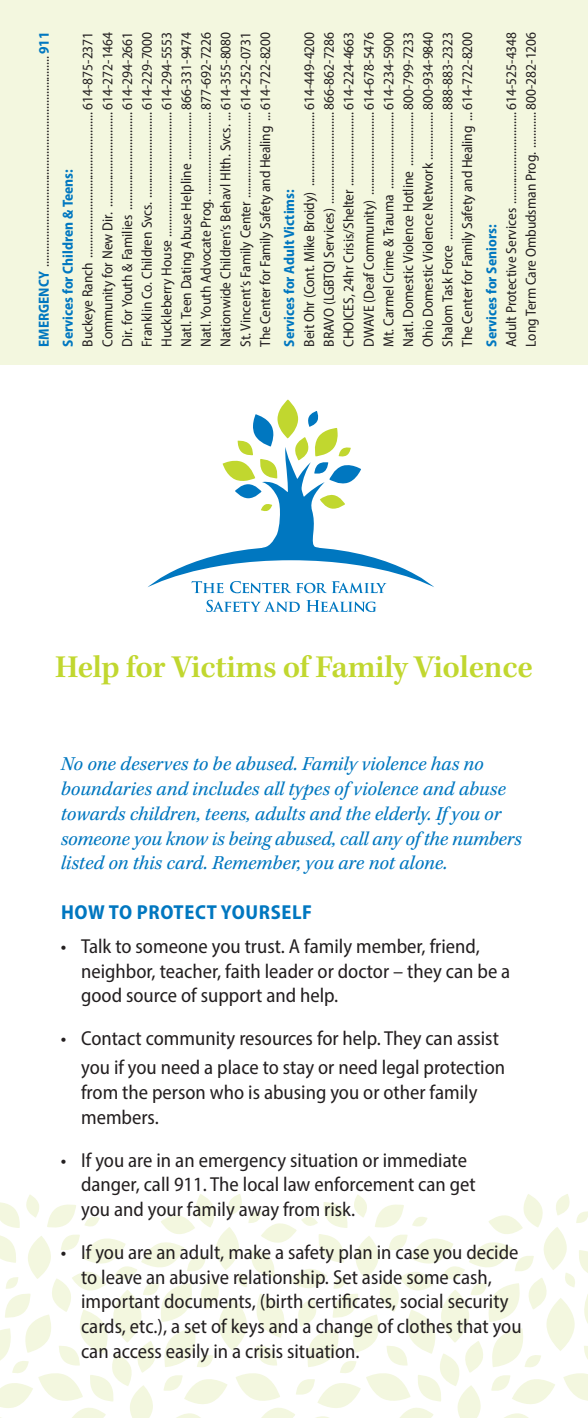
<style>
.page{position:relative;width:588px;height:1418px;background:#fff}
.page>*{position:absolute;margin:0;border:0;box-sizing:border-box;transform-origin:0 0}
.t1{font:600 32.62px "Kepler Std";letter-spacing:-.01em;color:#c1d72f}
.t2{font:semi-condensed 20.25px/24.8px "Myriad Pro";color:#231f20}
.t3{font:italic 20.25px/24.8px "Kepler Std";color:#0077c0}
.t4{font:700 semi-condensed 20.25px "Myriad Pro";letter-spacing:.03em;color:#0077c0}
.t5{font:semi-condensed 14.62px "Myriad Pro";color:#231f20}
.t6{font:700 semi-condensed 14.62px "Myriad Pro";color:#0077c0}
.s1{font-weight:700;color:#0077c0}
</style>
<div class="page">
<svg style="left:0;top:1194px;width:587px;height:224px"></svg>
<svg style="left:206px;top:600px;width:93px;height:12px"></svg>
<svg style="left:306px;top:600px;width:70px;height:12px"></svg>
<svg style="left:148px;top:399px;width:286px;height:194px"></svg>
<div style="left:0;top:0;width:587px;height:364px;background:#f3f7df"></div>
<p class="t5" style="left:35px;top:347px;width:317px;rotate:-90deg"><span class="s1">EMERGENCY</span> .......................................................................<span class="s1">911</span></p>
<p class="t6" style="left:59px;top:347px;width:179px;rotate:-90deg">Services for Children &amp; Teens:</p>
<p class="t5" style="left:79px;top:347px;width:317px;rotate:-90deg">Buckeye Ranch ................................................. 614-875-2371</p>
<p class="t5" style="left:98px;top:347px;width:317px;rotate:-90deg">Community for New Dir. ................................ 614-272-1464</p>
<p class="t5" style="left:118px;top:347px;width:317px;rotate:-90deg">Dir. for Youth &amp; Families ................................. 614-294-2661</p>
<p class="t5" style="left:138px;top:347px;width:317px;rotate:-90deg">Franklin Co. Children Svcs. ............................. 614-229-7000</p>
<p class="t5" style="left:157px;top:347px;width:317px;rotate:-90deg">Huckleberry House .......................................... 614-294-5553</p>
<p class="t5" style="left:177px;top:347px;width:317px;rotate:-90deg">Natl. Teen Dating Abuse Helpline ................ 866-331-9474</p>
<p class="t5" style="left:197px;top:347px;width:317px;rotate:-90deg">Natl. Youth Advocate Prog. ............................ 877-692-7226</p>
<p class="t5" style="left:217px;top:347px;width:317px;rotate:-90deg">Nationwide Children’s Behavl Hlth. Svcs. ... 614-355-8080</p>
<p class="t5" style="left:236px;top:347px;width:317px;rotate:-90deg">St. Vincent’s Family Center ............................. 614-252-0731</p>
<p class="t5" style="left:256px;top:347px;width:317px;rotate:-90deg">The Center for Family Safety and Healing ... 614-722-8200</p>
<p class="t6" style="left:280px;top:347px;width:159px;rotate:-90deg">Services for Adult Victims:</p>
<p class="t5" style="left:300px;top:347px;width:317px;rotate:-90deg">Beit Ohr (Cont. Mike Broidy) ......................... 614-449-4200</p>
<p class="t5" style="left:319px;top:347px;width:317px;rotate:-90deg">BRAVO (LGBTQI Services) ............................... 866-862-7286</p>
<p class="t5" style="left:339px;top:347px;width:317px;rotate:-90deg">CHOICES, 24hr Crisis/Shelter ......................... 614-224-4663</p>
<p class="t5" style="left:359px;top:347px;width:317px;rotate:-90deg">DWAVE (Deaf Community) ............................ 614-678-5476</p>
<p class="t5" style="left:379px;top:347px;width:317px;rotate:-90deg">Mt. Carmel Crime &amp; Trauma .......................... 614-234-5900</p>
<p class="t5" style="left:399px;top:347px;width:317px;rotate:-90deg">Natl. Domestic Violence Hotline .................. 800-799-7233</p>
<p class="t5" style="left:418px;top:347px;width:317px;rotate:-90deg">Ohio Domestic Violence Network ................ 800-934-9840</p>
<p class="t5" style="left:438px;top:347px;width:317px;rotate:-90deg">Shalom Task Force ........................................... 888-883-2323</p>
<p class="t5" style="left:458px;top:347px;width:317px;rotate:-90deg">The Center for Family Safety and Healing ... 614-722-8200</p>
<p class="t6" style="left:482px;top:347px;width:124px;rotate:-90deg">Services for Seniors:</p>
<p class="t5" style="left:502px;top:347px;width:317px;rotate:-90deg">Adult Protective Services ............................... 614-525-4348</p>
<p class="t5" style="left:521px;top:347px;width:317px;rotate:-90deg">Long Term Care Ombudsman Prog. ............ 800-282-1206</p>
<p class="t1" style="left:55px;top:649px;width:479px">Help for Victims of Family Violence</p>
<p class="t3" style="left:61px;top:752px;width:462px">No one deserves to be abused. Family violence has no boundaries and includes all types of violence and abuse towards children, teens, adults and the elderly. If you or someone you know is being abused, call any of the numbers listed on this card. Remember, you are not alone.</p>
<p class="t4" style="left:61px;top:899px;width:252px">HOW TO PROTECT YOURSELF</p>
<p class="t2" style="left:81px;top:933px;width:430px;text-indent:-20px">• Talk to someone you trust. A family member, friend, neighbor, teacher, faith leader or doctor – they can be a good source of support and help.</p>
<p class="t2" style="left:81px;top:1023px;width:425px;line-height:29.2px;text-indent:-20px">• Contact community resources for help. They can assist you if you need a place to stay or need legal protection</p>
<p class="t2" style="left:81px;top:1079px;width:397px">from the person who is abusing you or other family members.</p>
<p class="t2" style="left:81px;top:1147px;width:396px;text-indent:-20px">• If you are in an emergency situation or immediate danger, call 911. The local law enforcement can get you and your family away from risk.</p>
<p class="t2" style="left:81px;top:1239px;width:442px;text-indent:-20px">• If you are an adult, make a safety plan in case you decide to leave an abusive relationship. Set aside some cash, important documents, (birth certificates, social security cards, etc.), a set of keys and a change of clothes that you can access easily in a crisis situation.</p>
</div>
